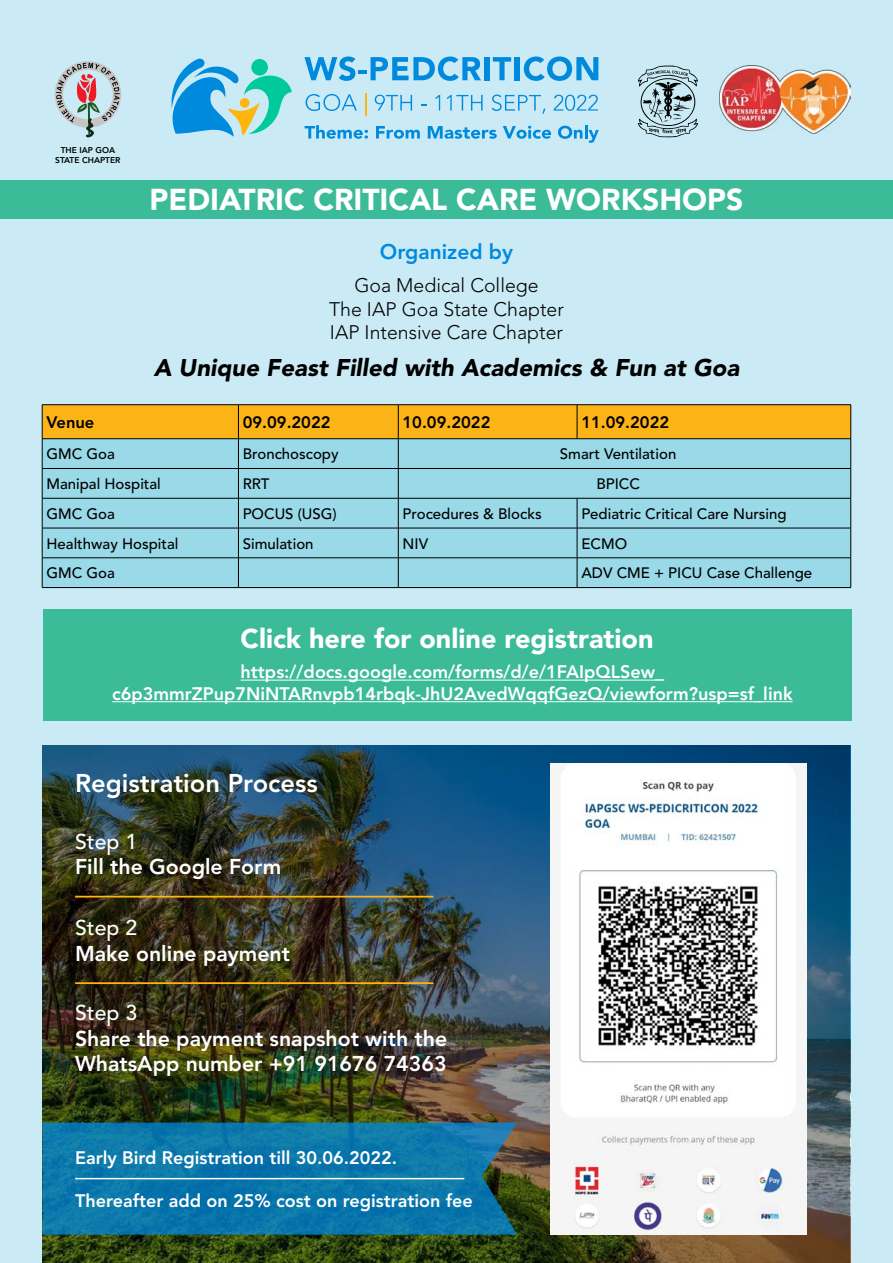
<style>
.page{position:relative;width:893px;height:1263px;background:#fff}
.page>*{position:absolute;margin:0;border:0;box-sizing:border-box;transform-origin:0 0}
.t1{font:900 30px "Avenir LT Pro";color:#fff}
.t2{font:900 27px "Avenir LT Pro";color:#fff}
.t3{font:800 25.5px "Avenir LT Pro";color:#fff}
.t4{font:italic 900 24px "Avenir LT Pro";color:#000}
.t5{font:800 21.3px/25.5px "Avenir LT Pro";color:#fff}
.t6{font:500 21.3px "Avenir LT Pro";color:#fff}
.t7{font:800 21px "Avenir LT Pro";color:#008ade}
.t8{font:300 19.5px/23.4px "Avenir LT Pro";color:#000;text-align:center}
.t9{font:800 18px/21.6px "Avenir LT Pro";color:#fff;text-align:center}
.t10{font:800 16.5px "Avenir LT Pro";color:#000}
.t11{font:500 15px "Avenir LT Pro";color:#000}
.t12{font:800 8.4px/10.1px "Avenir";color:#000;text-align:center}
</style>
<div class="page">
<div style="left:0;top:179px;width:893px;height:1084px;background:#caebf5"></div>
<img style="left:43px;top:746px;width:807px;height:517px">
<div style="left:0;top:0;width:893px;height:179px;background:#caebf5"></div>
<svg style="left:171px;top:58px;width:121px;height:79px"></svg>
<svg style="left:304px;top:57px;width:177px;height:24px"></svg>
<div style="left:484px;top:57px;width:5px;height:23px;background:#008ade"></div>
<svg style="left:493px;top:57px;width:18px;height:23px"></svg>
<div style="left:514px;top:57px;width:6px;height:23px;background:#008ade"></div>
<svg style="left:524px;top:57px;width:74px;height:24px"></svg>
<svg style="left:306px;top:94px;width:51px;height:17px"></svg>
<svg style="left:365px;top:93px;width:1px;height:23px"></svg>
<svg style="left:375px;top:95px;width:37px;height:16px"></svg>
<svg style="left:435px;top:95px;width:5px;height:16px"></svg>
<svg style="left:447px;top:95px;width:36px;height:16px"></svg>
<svg style="left:492px;top:95px;width:53px;height:19px"></svg>
<svg style="left:554px;top:95px;width:44px;height:16px"></svg>
<svg style="left:305px;top:125px;width:63px;height:14px"></svg>
<svg style="left:376px;top:126px;width:44px;height:13px"></svg>
<svg style="left:428px;top:126px;width:69px;height:13px"></svg>
<svg style="left:503px;top:126px;width:48px;height:13px"></svg>
<svg style="left:558px;top:125px;width:41px;height:18px"></svg>
<img style="left:720px;top:66px;width:130px;height:68px">
<svg style="left:637px;top:66px;width:61px;height:71px"></svg>
<svg style="left:56px;top:63px;width:64px;height:74px"></svg>
<div style="left:0;top:180px;width:893px;height:39px;background:#3bbb98"></div>
<div style="left:43px;top:609px;width:808px;height:112px;background:#3bbb98"></div>
<hr style="left:241px;top:680px;width:423px;height:1px;background:#fff">
<hr style="left:112px;top:701px;width:681px;height:1px;background:#fff">
<div style="left:43px;top:499px;width:807px;height:88px;background:#9ad9e7"></div>
<hr style="left:42px;top:498px;width:196px;height:1px;background:#000">
<hr style="left:238px;top:498px;width:160px;height:1px;background:#000">
<hr style="left:238px;top:498px;width:1px;height:30px;background:#000">
<hr style="left:398px;top:498px;width:179px;height:1px;background:#000">
<hr style="left:398px;top:498px;width:1px;height:30px;background:#000">
<hr style="left:577px;top:498px;width:274px;height:1px;background:#000">
<hr style="left:577px;top:498px;width:1px;height:30px;background:#000">
<hr style="left:42px;top:528px;width:196px;height:1px;background:#000">
<hr style="left:238px;top:528px;width:160px;height:1px;background:#000">
<hr style="left:238px;top:528px;width:1px;height:30px;background:#000">
<hr style="left:398px;top:528px;width:179px;height:1px;background:#000">
<hr style="left:398px;top:528px;width:1px;height:30px;background:#000">
<hr style="left:577px;top:528px;width:274px;height:1px;background:#000">
<hr style="left:577px;top:528px;width:1px;height:30px;background:#000">
<hr style="left:42px;top:557px;width:196px;height:1px;background:#000">
<hr style="left:238px;top:557px;width:160px;height:1px;background:#000">
<svg style="left:238px;top:558px;width:1px;height:29px"></svg>
<hr style="left:398px;top:557px;width:179px;height:1px;background:#000">
<svg style="left:398px;top:558px;width:1px;height:29px"></svg>
<hr style="left:577px;top:557px;width:274px;height:1px;background:#000">
<svg style="left:577px;top:558px;width:1px;height:29px"></svg>
<hr style="left:42px;top:404px;width:196px;height:1px;background:#000">
<hr style="left:238px;top:404px;width:160px;height:1px;background:#000">
<hr style="left:398px;top:404px;width:179px;height:1px;background:#000">
<hr style="left:577px;top:404px;width:274px;height:1px;background:#000">
<svg style="left:42px;top:405px;width:809px;height:93px;background:#b7c496"></svg>
<hr style="left:42px;top:498px;width:1px;height:30px;background:#000">
<hr style="left:850px;top:498px;width:1px;height:30px;background:#000">
<hr style="left:42px;top:528px;width:1px;height:30px;background:#000">
<hr style="left:850px;top:528px;width:1px;height:30px;background:#000">
<svg style="left:42px;top:558px;width:1px;height:29px"></svg>
<svg style="left:850px;top:558px;width:1px;height:29px"></svg>
<hr style="left:42px;top:587px;width:196px;height:1px;background:#000">
<hr style="left:238px;top:587px;width:160px;height:1px;background:#000">
<hr style="left:398px;top:587px;width:179px;height:1px;background:#000">
<hr style="left:577px;top:587px;width:274px;height:1px;background:#000">
<img style="left:551px;top:763px;width:256px;height:471px">
<hr style="left:75px;top:896px;width:358px;height:1px;background:#ffb50d">
<hr style="left:75px;top:982px;width:358px;height:2px;background:#ffb50d">
<svg style="left:43px;top:1122px;width:474px;height:112px;background:#0e75a5"></svg>
<hr style="left:75px;top:1178px;width:389px;height:1px;background:#fff">
<p class="t12" style="left:55px;top:145px;width:67px">THE IAP GOA<br>STATE CHAPTER</p>
<h1 class="t1" style="left:150px;top:182px;width:595px">PEDIATRIC CRITICAL CARE WORKSHOPS</h1>
<p class="t7" style="left:380px;top:239px;width:135px">Organized by</p>
<p class="t8" style="left:329px;top:274px;width:236px">Goa Medical College<br>The IAP Goa State Chapter<br>IAP Intensive Care Chapter</p>
<h3 class="t4" style="left:154px;top:353px;width:587px">A Unique Feast Filled with Academics &amp; Fun at Goa</h3>
<p class="t10" style="left:46px;top:412px;width:49px">Venue</p>
<p class="t10" style="left:243px;top:412px;width:89px">09.09.2022</p>
<p class="t10" style="left:403px;top:412px;width:89px">10.09.2022</p>
<p class="t10" style="left:581px;top:412px;width:89px">11.09.2022</p>
<p class="t11" style="left:46px;top:445px;width:70px">GMC Goa</p>
<p class="t11" style="left:243px;top:445px;width:97px">Bronchoscopy</p>
<p class="t11" style="left:560px;top:445px;width:118px">Smart Ventilation</p>
<p class="t11" style="left:46px;top:475px;width:116px">Manipal Hospital</p>
<p class="t11" style="left:243px;top:475px;width:28px">RRT</p>
<p class="t11" style="left:596px;top:475px;width:45px">BPICC</p>
<p class="t11" style="left:46px;top:505px;width:70px">GMC Goa</p>
<p class="t11" style="left:243px;top:505px;width:95px">POCUS (USG)</p>
<p class="t11" style="left:403px;top:505px;width:141px">Procedures &amp; Blocks</p>
<p class="t11" style="left:581px;top:505px;width:207px">Pediatric Critical Care Nursing</p>
<p class="t11" style="left:46px;top:534px;width:133px">Healthway Hospital</p>
<p class="t11" style="left:243px;top:534px;width:72px">Simulation</p>
<p class="t11" style="left:403px;top:534px;width:27px">NIV</p>
<p class="t11" style="left:581px;top:534px;width:47px">ECMO</p>
<p class="t11" style="left:46px;top:564px;width:70px">GMC Goa</p>
<p class="t11" style="left:581px;top:564px;width:232px">ADV CME + PICU Case Challenge</p>
<h2 class="t2" style="left:240px;top:622px;width:414px">Click here for online registration</h2>
<p class="t9" style="left:112px;top:661px;width:682px">https://docs.google.com/forms/d/e/1FAIpQLSew_ c6p3mmrZPup7NiNTARnvpb14rbqk-JhU2AvedWqqfGezQ/viewform?usp=sf_link</p>
<h3 class="t3" style="left:75px;top:768px;width:244px">Registration Process</h3>
<p class="t6" style="left:75px;top:829px;width:64px">Step 1</p>
<p class="t5" style="left:75px;top:854px;width:208px">Fill the Google Form</p>
<p class="t6" style="left:75px;top:915px;width:64px">Step 2</p>
<p class="t5" style="left:75px;top:941px;width:216px">Make online payment</p>
<p class="t6" style="left:75px;top:1000px;width:64px">Step 3</p>
<p class="t5" style="left:75px;top:1026px;width:374px">Share the payment snapshot with the<br>WhatsApp number +91 91676 74363</p>
<p class="t9" style="left:75px;top:1147px;width:324px">Early Bird Registration till 30.06.2022.</p>
<p class="t9" style="left:75px;top:1190px;width:399px">Thereafter add on 25% cost on registration fee</p>
</div>
